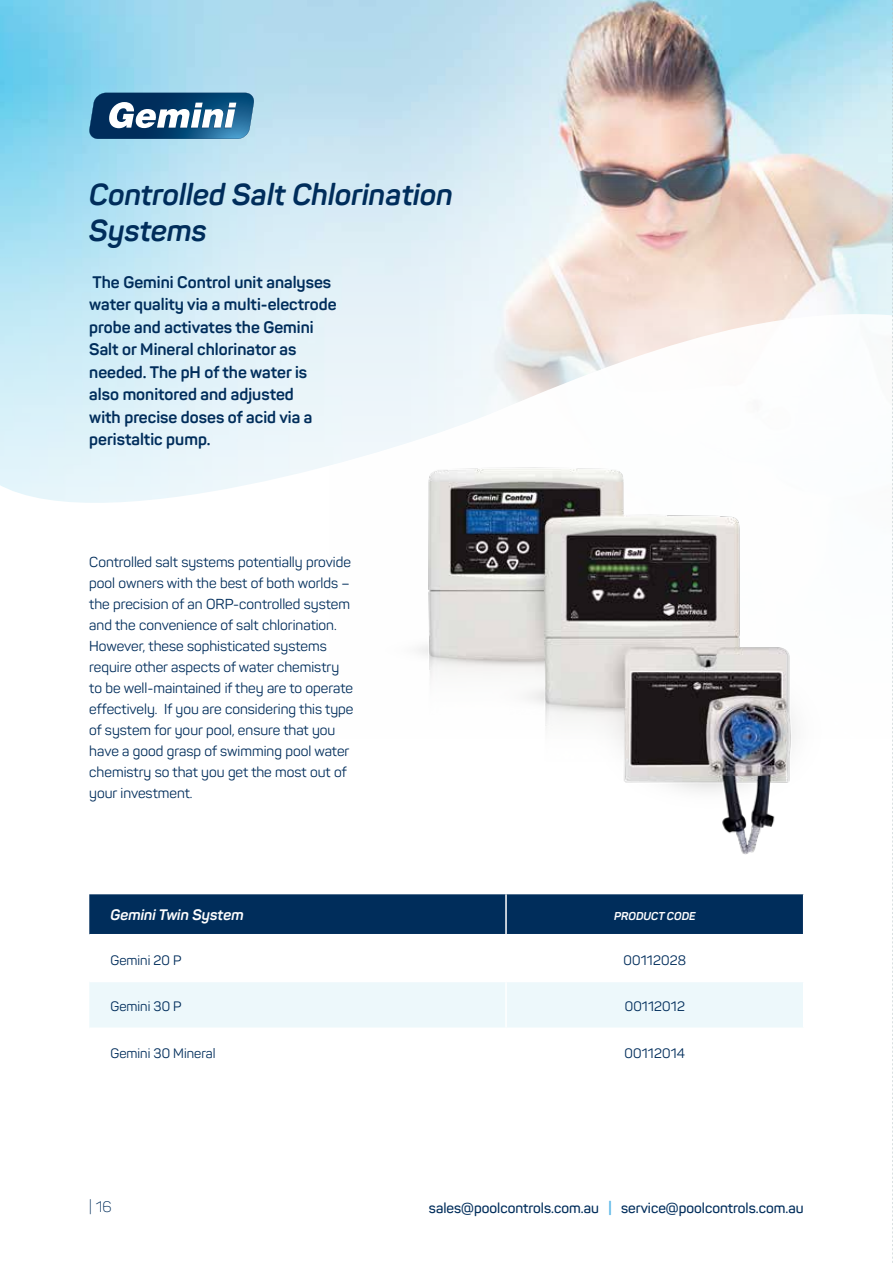
<style>
.page{position:relative;width:893px;height:1263px;background:#fff}
.page>*{position:absolute;margin:0;border:0;box-sizing:border-box;transform-origin:0 0}
.t1{font:italic 700 30px/36px "Panton";color:#002d5b}
.t2{font:700 16.5px/22.5px "Panton";color:#002d5b}
.t3{font:italic 700 15px "Panton";color:#fff}
.t4{font:300 15px "Panton";color:#002d5b}
.t5{font:14.25px/21px "Panton";color:#002d5b}
.t6{font:600 14.25px "Panton";color:#002d5b}
.t7{font:13.5px "Panton";color:#002d5b}
.t8{font:italic 700 11.25px "Panton";color:#fff}
.s1{font-weight:700;color:#58b6e7}
</style>
<div class="page">
<img style="left:0;top:0;width:892px;height:276px">
<svg style="left:0;top:276px;width:892px;height:227px"></svg>
<svg style="left:89px;top:93px;width:165px;height:46px"></svg>
<img style="left:371px;top:430px;width:468px;height:425px">
<div style="left:89px;top:894px;width:714px;height:40px;background:#002d5b"></div>
<div style="left:89px;top:982px;width:714px;height:45px;background:#edf8fb"></div>
<hr style="left:505px;top:894px;width:2px;height:40px;background:#fff">
<hr style="left:505px;top:982px;width:2px;height:45px;background:#fff">
<svg style="left:892px;top:0;width:1px;height:1263px"></svg>
<h1 class="t1" style="left:89px;top:176px;width:365px">Controlled Salt Chlorination<br>Systems</h1>
<p class="t2" style="left:89px;top:271px;width:249px">The Gemini Control unit analyses water quality via a multi-electrode probe and activates the Gemini<br>Salt or Mineral chlorinator as needed. The pH of the water is also monitored and adjusted<br>with precise doses of acid via a peristaltic pump.</p>
<p class="t5" style="left:89px;top:552px;width:266px">Controlled salt systems potentially provide pool owners with the best of both worlds – the precision of an ORP-controlled system and the convenience of salt chlorination.<br>However, these sophisticated systems require other aspects of water chemistry to be well-maintained if they are to operate effectively. If you are considering this type of system for your pool, ensure that you have a good grasp of swimming pool water chemistry so that you get the most out of your investment.</p>
<p class="t3" style="left:111px;top:905px;width:135px">Gemini Twin System</p>
<p class="t8" style="left:614px;top:908px;width:83px">PRODUCT CODE</p>
<p class="t7" style="left:111px;top:951px;width:73px">Gemini 20 P</p>
<p class="t7" style="left:624px;top:951px;width:64px">00112028</p>
<p class="t7" style="left:111px;top:998px;width:73px">Gemini 30 P</p>
<p class="t7" style="left:625px;top:998px;width:62px">00112012</p>
<p class="t7" style="left:111px;top:1045px;width:106px">Gemini 30 Mineral</p>
<p class="t7" style="left:625px;top:1045px;width:62px">00112014</p>
<p class="t4" style="left:89px;top:1197px;width:24px">| 16</p>
<p class="t6" style="left:429px;top:1199px;width:376px">sales@poolcontrols.com.au <span class="s1">|</span> service@poolcontrols.com.au</p>
</div>
